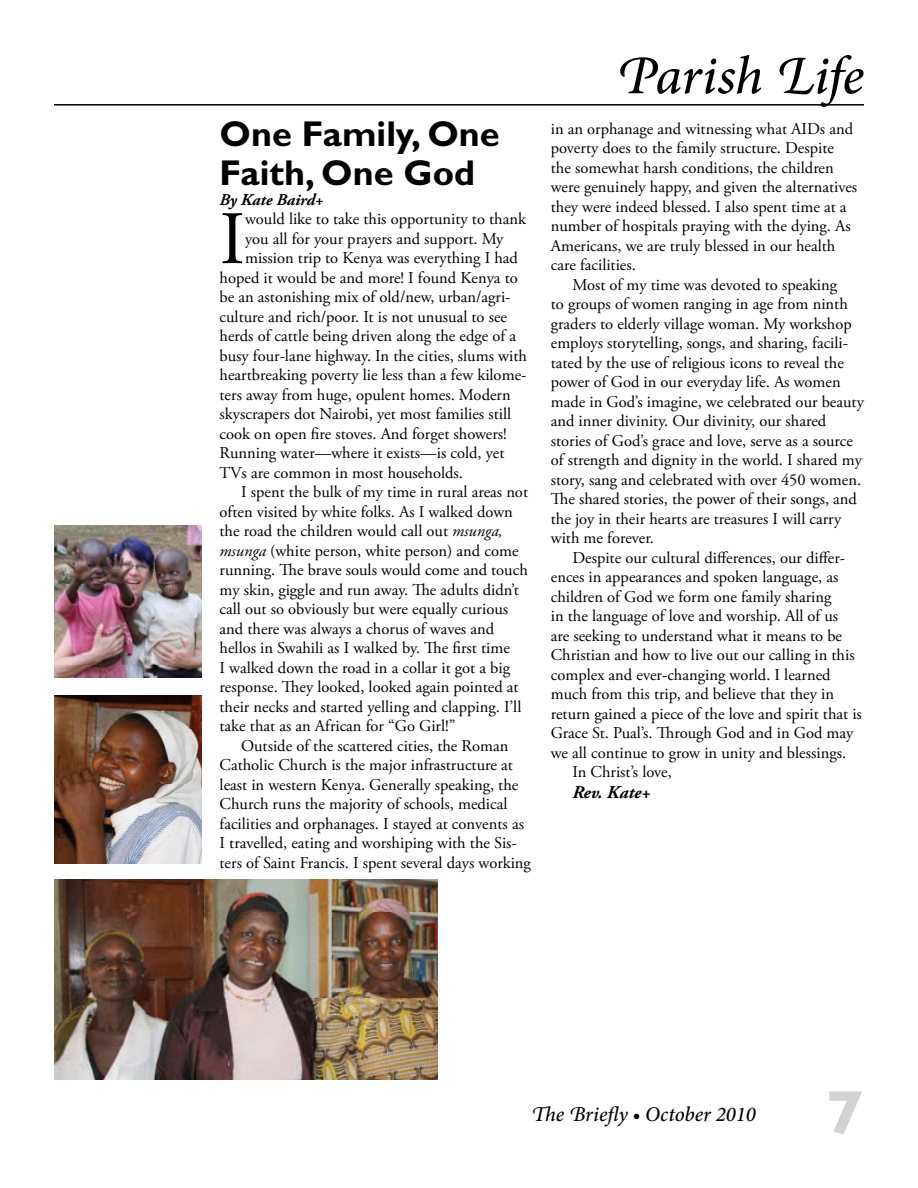
<style>
.page{position:relative;width:918px;height:1188px;background:#fff}
.page>*{position:absolute;margin:0;border:0;box-sizing:border-box;transform-origin:0 0}
.t1{font:75.3px "Adobe Garamond Pro";color:#000}
.t2{font:700 63px "Gill Sans";color:#d1d3d4}
.t3{font:italic 500 54px "Minion Pro";letter-spacing:-.01em;color:#000}
.t4{font:700 36px/39px "Gill Sans Std";color:#000}
.t5{font:italic 500 21px "Minion Pro";color:#000}
.t6{font:italic 700 18px "Adobe Garamond Pro";color:#000}
.t7{font:16.5px/19.5px "Adobe Garamond Pro";color:#000}
.t8{font:italic 700 16.5px "Adobe Garamond Pro";color:#000}
.s1{font-style:italic}
</style>
<div class="page">
<hr style="left:54px;top:104px;width:810px;height:2px;background:#000">
<img style="left:54px;top:695px;width:148px;height:169px">
<img style="left:54px;top:880px;width:384px;height:200px">
<img style="left:54px;top:525px;width:148px;height:153px">
<h3 class="t4" style="left:220px;top:114px;width:282px">One Family, One<br>Faith, One God</h3>
<p class="t8" style="left:220px;top:190px;width:106px">By Kate Baird+</p>
<h1 class="t1" style="left:220px;top:194px;width:27px">I</h1>
<p class="t7" style="left:245px;top:210px;width:282px">would like to take this opportunity to thank</p>
<p class="t7" style="left:245px;top:229px;width:260px">you all for your prayers and support. My</p>
<p class="t7" style="left:245px;top:249px;width:274px">mission trip to Kenya was everything I had</p>
<p class="t7" style="left:220px;top:268px;width:300px">hoped it would be and more! I found Kenya to</p>
<p class="t7" style="left:220px;top:288px;width:292px">be an astonishing mix of old/new, urban/agri-</p>
<p class="t7" style="left:220px;top:307px;width:289px">culture and rich/poor. It is not unusual to see</p>
<p class="t7" style="left:220px;top:327px;width:298px">herds of cattle being driven along the edge of a</p>
<p class="t7" style="left:220px;top:346px;width:309px">busy four-lane highway. In the cities, slums with</p>
<p class="t7" style="left:220px;top:366px;width:308px">heartbreaking poverty lie less than a few kilome-</p>
<p class="t7" style="left:220px;top:385px;width:293px">ters away from huge, opulent homes. Modern</p>
<p class="t7" style="left:220px;top:405px;width:293px">skyscrapers dot Nairobi, yet most families still</p>
<p class="t7" style="left:220px;top:424px;width:289px">cook on open fire stoves. And forget showers!</p>
<p class="t7" style="left:220px;top:444px;width:286px">Running water—where it exists—is cold, yet</p>
<p class="t7" style="left:220px;top:463px;width:245px">TVs are common in most households.</p>
<p class="t7" style="left:241px;top:483px;width:288px">I spent the bulk of my time in rural areas not</p>
<p class="t7" style="left:220px;top:502px;width:295px">often visited by white folks. As I walked down</p>
<p class="t7" style="left:220px;top:522px;width:285px">the road the children would call out <span class="s1">msunga,</span></p>
<p class="t7" style="left:220px;top:541px;width:300px"><span class="s1">msunga</span> (white person, white person) and come</p>
<p class="t7" style="left:220px;top:561px;width:310px">running. The brave souls would come and touch</p>
<p class="t7" style="left:220px;top:580px;width:301px">my skin, giggle and run away. The adults didn’t</p>
<p class="t7" style="left:220px;top:600px;width:290px">call out so obviously but were equally curious</p>
<p class="t7" style="left:220px;top:619px;width:276px">and there was always a chorus of waves and</p>
<p class="t7" style="left:220px;top:639px;width:292px">hellos in Swahili as I walked by. The first time</p>
<p class="t7" style="left:220px;top:658px;width:292px">I walked down the road in a collar it got a big</p>
<p class="t7" style="left:220px;top:678px;width:301px">response. They looked, looked again pointed at</p>
<p class="t7" style="left:220px;top:697px;width:303px">their necks and started yelling and clapping. I’ll</p>
<p class="t7" style="left:220px;top:717px;width:237px">take that as an African for “Go Girl!”</p>
<p class="t7" style="left:241px;top:736px;width:269px">Outside of the scattered cities, the Roman</p>
<p class="t7" style="left:220px;top:756px;width:295px">Catholic Church is the major infrastructure at</p>
<p class="t7" style="left:220px;top:775px;width:300px">least in western Kenya. Generally speaking, the</p>
<p class="t7" style="left:220px;top:795px;width:289px">Church runs the majority of schools, medical</p>
<p class="t7" style="left:220px;top:814px;width:306px">facilities and orphanages. I stayed at convents as</p>
<p class="t7" style="left:220px;top:834px;width:299px">I travelled, eating and worshiping with the Sis-</p>
<p class="t7" style="left:220px;top:853px;width:313px">ters of Saint Francis. I spent several days working</p>
<h3 class="t3" style="left:616px;top:39px;width:250px">Parish Life</h3>
<p class="t7" style="left:551px;top:119px;width:308px">in an orphanage and witnessing what AIDs and poverty does to the family structure. Despite the somewhat harsh conditions, the children were genuinely happy, and given the alternatives they were indeed blessed. I also spent time at a number of hospitals praying with the dying. As Americans, we are truly blessed in our health care facilities.</p>
<p class="t7" style="left:551px;top:275px;width:315px;text-indent:22px">Most of my time was devoted to speaking<br>to groups of women ranging in age from ninth graders to elderly village woman. My workshop employs storytelling, songs, and sharing, facili&shy;tated by the use of religious icons to reveal the power of God in our everyday life. As women made in God’s imagine, we celebrated our beauty and inner divinity. Our divinity, our shared stories of God’s grace and love, serve as a source of strength and dignity in the world. I shared my story, sang and celebrated with over 450 women.<br>The shared stories, the power of their songs, and the joy in their hearts are treasures I will carry with me forever.</p>
<p class="t7" style="left:572px;top:548px;width:274px">Despite our cultural differences, our differ-</p>
<p class="t7" style="left:551px;top:568px;width:289px">ences in appearances and spoken language, as</p>
<p class="t7" style="left:551px;top:587px;width:282px">children of God we form one family sharing</p>
<p class="t7" style="left:551px;top:607px;width:289px">in the language of love and worship. All of us</p>
<p class="t7" style="left:551px;top:626px;width:293px">are seeking to understand what it means to be</p>
<p class="t7" style="left:551px;top:646px;width:305px">Christian and how to live out our calling in this</p>
<p class="t7" style="left:551px;top:665px;width:281px">complex and ever-changing world. I learned</p>
<p class="t7" style="left:551px;top:685px;width:285px">much from this trip, and believe that they in</p>
<p class="t7" style="left:551px;top:704px;width:313px">return gained a piece of the love and spirit that is</p>
<p class="t7" style="left:551px;top:724px;width:304px">Grace St. Pual’s. Through God and in God may</p>
<p class="t7" style="left:551px;top:743px;width:297px">we all continue to grow in unity and blessings.</p>
<p class="t7" style="left:572px;top:763px;width:101px">In Christ’s love,</p>
<p class="t6" style="left:572px;top:782px;width:80px">Rev. Kate+</p>
<p class="t5" style="left:531px;top:1099px;width:226px">The Briefly • October 2010</p>
<h2 class="t2" style="left:827px;top:1076px;width:39px">7</h2>
</div>
